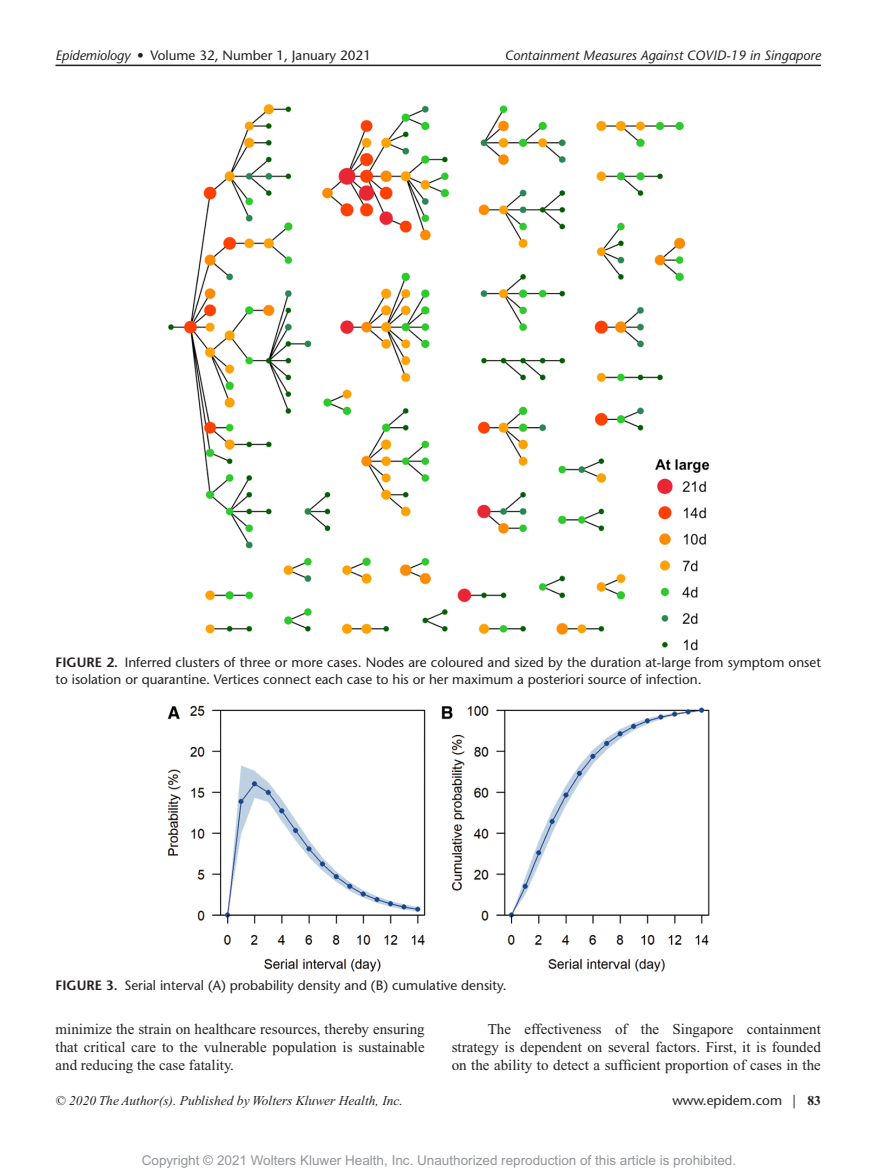
<style>
.page{position:relative;width:878px;height:1175px;background:#fff}
.page>*{position:absolute;margin:0;border:0;box-sizing:border-box;transform-origin:0 0}
.t1{font:15px/18px "Times";color:#231f20;text-align:justify}
.t2{font:500 13.5px/16.5px "Stone Sans Std";color:#231f20}
.t3{font:13.5px "Arial MT Std";color:#939598}
.t4{font:italic 13.5px "Times";color:#231f20}
.t5{font:italic 500 13.5px "Stone Sans Std";color:#231f20}
.s1{font-style:italic}
.s2{font-weight:600}
.s3{font-family:"Times";font-weight:700}
</style>
<div class="page">
<hr style="left:56px;top:65px;width:764px;height:1px;background:#231f20">
<img style="left:168px;top:104px;width:542px;height:547px">
<img style="left:167px;top:705px;width:543px;height:267px">
<p class="t2" style="left:56px;top:47px;width:317px"><span class="s1">Epidemiology</span> • Volume 32, Number 1, January 2021</p>
<p class="t5" style="left:505px;top:47px;width:317px">Containment Measures Against COVID-19 in Singapore</p>
<p class="t2" style="left:56px;top:654px;width:767px"><span class="s2">FIGURE 2.</span> Inferred clusters of three or more cases. Nodes are coloured and sized by the duration at-large from symptom onset to isolation or quarantine. Vertices connect each case to his or her maximum a posteriori source of infection.</p>
<p class="t2" style="left:55px;top:977px;width:452px"><span class="s2">FIGURE 3.</span> Serial interval (A) probability density and (B) cumulative density.</p>
<p class="t1" style="left:56px;top:1019px;width:371px">minimize the strain on healthcare resources, thereby ensuring that critical care to the vulnerable population is sustainable and reducing the case fatality.</p>
<p class="t1" style="left:452px;top:1019px;width:371px;text-indent:36px">The effectiveness of the Singapore containment strategy is dependent on several factors. First, it is founded on the ability to detect a sufficient proportion of cases in the</p>
<p class="t4" style="left:56px;top:1092px;width:349px">© 2020 The Author(s). Published by Wolters Kluwer Health, Inc.</p>
<p class="t2" style="left:672px;top:1091px;width:150px">www.epidem.com | <span class="s3">83</span></p>
<p class="t3" style="left:142px;top:1152px;width:596px">Copyright © 2021 Wolters Kluwer Health, Inc. Unauthorized reproduction of this article is prohibited.</p>
</div>
